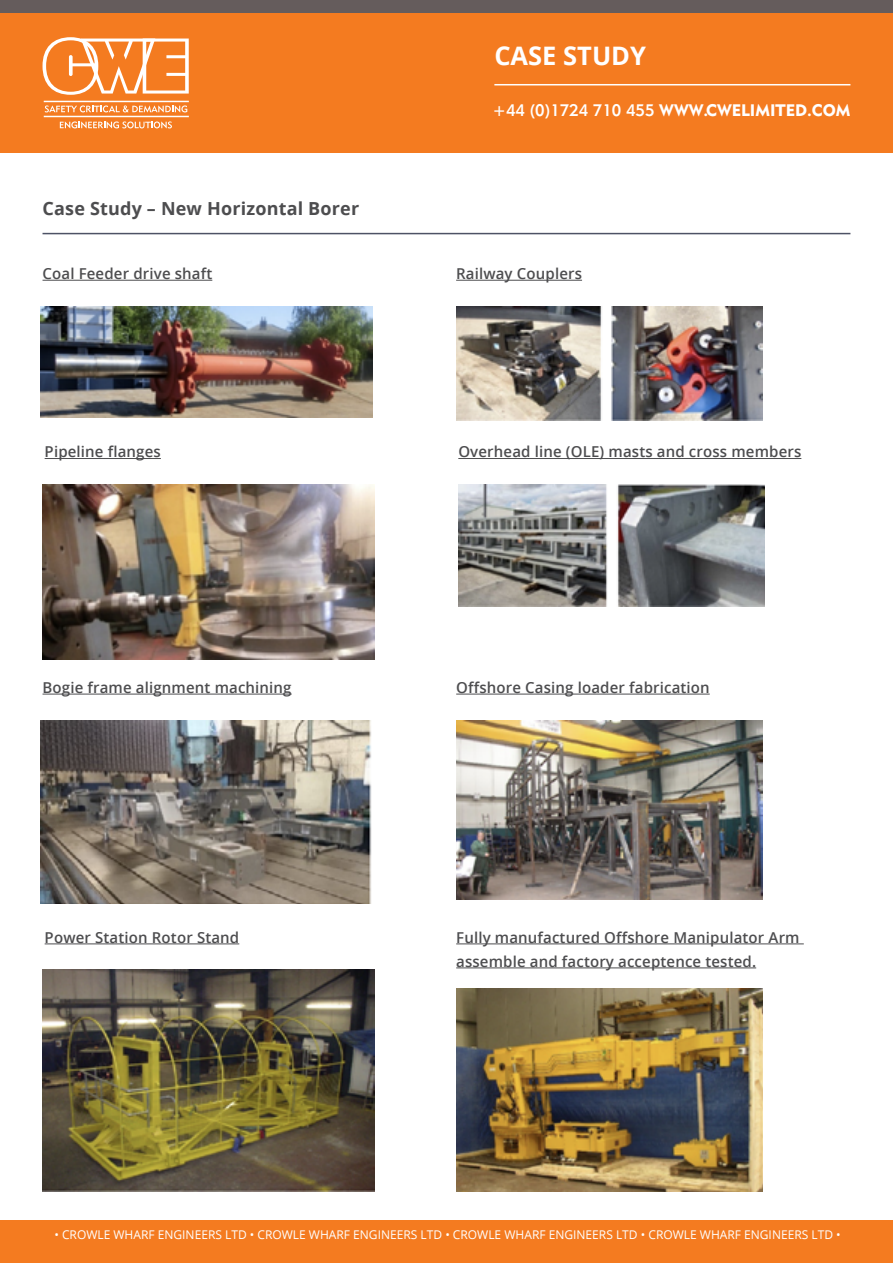
<style>
.page{position:relative;width:893px;height:1263px;background:#fff}
.page>*{position:absolute;margin:0;border:0;box-sizing:border-box;transform-origin:0 0}
.t1{font:700 25.5px "Open Sans";color:#fff}
.t2{font:700 18px "Open Sans";letter-spacing:.01em;color:#4d4d4f}
.t3{font:16.5px "Geometric 415 BT Black A";color:#fff}
.t4{font:600 15px/24px "Open Sans";letter-spacing:.01em;color:#4d4d4f}
.t5{font:12px "Open Sans";color:#fff}
.s1{font-family:"Geometric 415 BT Medium A"}
</style>
<div class="page">
<div style="left:0;top:0;width:893px;height:21px;background:#655c5c"></div>
<div style="left:0;top:1220px;width:893px;height:43px;background:#f47b20"></div>
<div style="left:0;top:14px;width:893px;height:139px;background:#f47b20"></div>
<svg style="left:43px;top:37px;width:146px;height:58px"></svg>
<svg style="left:60px;top:121px;width:112px;height:7px"></svg>
<hr style="left:44px;top:101px;width:145px;height:1px;background:#fff">
<hr style="left:44px;top:116px;width:145px;height:1px;background:#fff">
<svg style="left:45px;top:105px;width:142px;height:7px"></svg>
<hr style="left:494px;top:84px;width:356px;height:1px;background:#fff">
<hr style="left:43px;top:233px;width:807px;height:1px;background:#4d5265">
<hr style="left:43px;top:280px;width:169px;height:1px;background:#4d4d4f">
<hr style="left:456px;top:280px;width:126px;height:1px;background:#4d4d4f">
<img style="left:41px;top:306px;width:331px;height:112px">
<img style="left:456px;top:306px;width:306px;height:114px">
<hr style="left:45px;top:458px;width:116px;height:1px;background:#4d4d4f">
<hr style="left:458px;top:458px;width:343px;height:1px;background:#4d4d4f">
<img style="left:43px;top:484px;width:331px;height:175px">
<img style="left:458px;top:484px;width:306px;height:122px">
<hr style="left:43px;top:694px;width:249px;height:1px;background:#4d4d4f">
<hr style="left:456px;top:694px;width:254px;height:1px;background:#4d4d4f">
<img style="left:41px;top:720px;width:331px;height:184px">
<img style="left:456px;top:720px;width:306px;height:179px">
<hr style="left:45px;top:943px;width:194px;height:1px;background:#4d4d4f">
<hr style="left:456px;top:943px;width:348px;height:1px;background:#4d4d4f">
<hr style="left:456px;top:967px;width:300px;height:1px;background:#4d4d4f">
<img style="left:43px;top:970px;width:331px;height:222px">
<img style="left:456px;top:988px;width:306px;height:204px">
<p class="t2" style="left:43px;top:201px;width:318px">Case Study – New Horizontal Borer</p>
<h1 class="t1" style="left:494px;top:46px;width:153px">CASE STUDY</h1>
<p class="t3" style="left:492px;top:100px;width:360px"><span class="s1">+44 (0)1724 710 455</span> WWW.CWELIMITED.COM</p>
<p class="t4" style="left:43px;top:263px;width:171px">Coal Feeder drive shaft</p>
<p class="t4" style="left:456px;top:263px;width:127px">Railway Couplers</p>
<p class="t4" style="left:45px;top:441px;width:118px">Pipeline flanges</p>
<p class="t4" style="left:458px;top:441px;width:345px">Overhead line (OLE) masts and cross members</p>
<p class="t4" style="left:43px;top:677px;width:251px">Bogie frame alignment machining</p>
<p class="t4" style="left:456px;top:677px;width:255px">Offshore Casing loader fabrication</p>
<p class="t4" style="left:45px;top:927px;width:196px">Power Station Rotor Stand</p>
<p class="t4" style="left:456px;top:927px;width:345px">Fully manufactured Offshore Manipulator Arm assemble and factory acceptence tested.</p>
<p class="t5" style="left:54px;top:1230px;width:788px">• CROWLE WHARF ENGINEERS LTD • CROWLE WHARF ENGINEERS LTD • CROWLE WHARF ENGINEERS LTD • CROWLE WHARF ENGINEERS LTD •</p>
</div>
